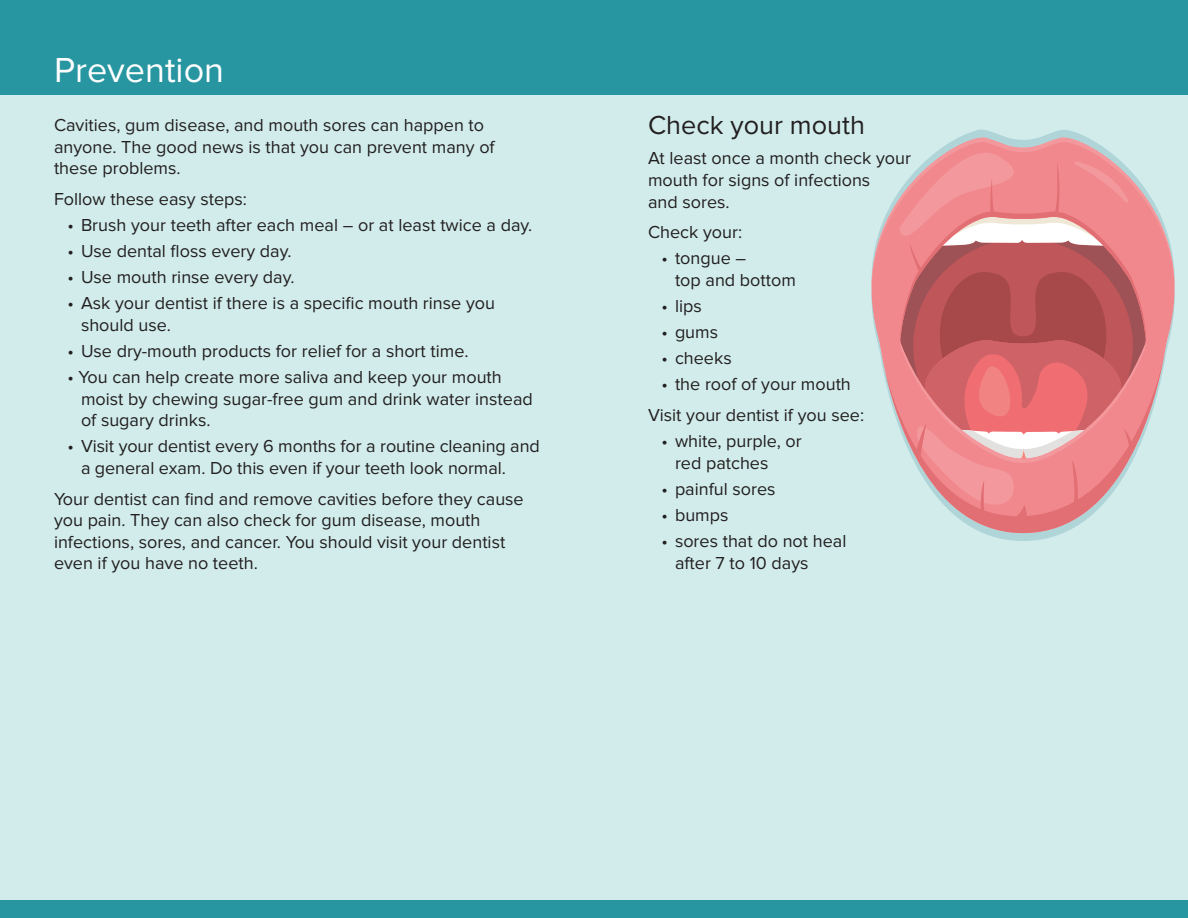
<style>
.page{position:relative;width:1188px;height:918px;background:#d1eceb}
.page>*{position:absolute;margin:0;border:0;box-sizing:border-box;transform-origin:0 0}
.Heads{font:36px "Proxima Nova";color:#fff}
.Subhead{font:27px "Proxima Nova";color:#231f20}
.hanging_indent{font:18px/21.6px "Proxima Nova";color:#231f20}
.text{font:18px/21.6px "Proxima Nova";color:#231f20}
</style>
<div class="page">
<div style="left:0;top:0;width:1188px;height:94px;background:#2796a1"></div>
<svg style="left:983px;top:533px;width:80px;height:8px"></svg>
<svg style="left:871px;top:131px;width:299px;height:246px"></svg>
<svg style="left:885px;top:354px;width:279px;height:179px"></svg>
<svg style="left:1168px;top:291px;width:7px;height:44px"></svg>
<svg style="left:871px;top:138px;width:304px;height:153px"></svg>
<svg style="left:872px;top:290px;width:6px;height:45px"></svg>
<svg style="left:887px;top:153px;width:271px;height:352px"></svg>
<div style="left:0;top:900px;width:1188px;height:18px;background:#2796a1"></div>
<p class="Heads" style="left:54px;top:50px;width:172px">Prevention</p>
<p class="text" style="left:54px;top:115px;width:442px">Cavities, gum disease, and mouth sores can happen to anyone. The good news is that you can prevent many of these problems.</p>
<p class="text" style="left:54px;top:188px;width:195px">Follow these easy steps:</p>
<p class="hanging_indent" style="left:68px;top:214px;width:466px">• Brush your teeth after each meal – or at least twice a day.</p>
<p class="hanging_indent" style="left:68px;top:241px;width:226px">• Use dental floss every day.</p>
<p class="hanging_indent" style="left:68px;top:267px;width:229px">• Use mouth rinse every day.</p>
<p class="hanging_indent" style="left:81px;top:293px;width:416px;text-indent:-14px">• Ask your dentist if there is a specific mouth rinse you should use.</p>
<p class="hanging_indent" style="left:68px;top:340px;width:403px">• Use dry-mouth products for relief for a short time.</p>
<p class="hanging_indent" style="left:81px;top:367px;width:453px;text-indent:-14px">• You can help create more saliva and keep your mouth moist by chewing sugar-free gum and drink water instead of sugary drinks.</p>
<p class="hanging_indent" style="left:81px;top:436px;width:460px;text-indent:-14px">• Visit your dentist every 6 months for a routine cleaning and a general exam. Do this even if your teeth look normal.</p>
<p class="text" style="left:54px;top:488px;width:471px">Your dentist can find and remove cavities before they cause you pain. They can also check for gum disease, mouth infections, sores, and cancer. You should visit your dentist even if you have no teeth.</p>
<p class="Subhead" style="left:648px;top:109px;width:218px">Check your mouth</p>
<p class="text" style="left:648px;top:148px;width:264px">At least once a month check your mouth for signs of infections<br>and sores.</p>
<p class="text" style="left:648px;top:222px;width:96px">Check your:</p>
<p class="hanging_indent" style="left:675px;top:248px;width:122px;text-indent:-14px">• tongue –<br>top and bottom</p>
<p class="hanging_indent" style="left:662px;top:296px;width:42px">• lips</p>
<p class="hanging_indent" style="left:662px;top:322px;width:58px">• gums</p>
<p class="hanging_indent" style="left:662px;top:348px;width:72px">• cheeks</p>
<p class="hanging_indent" style="left:662px;top:374px;width:191px">• the roof of your mouth</p>
<p class="text" style="left:648px;top:404px;width:218px">Visit your dentist if you see:</p>
<p class="hanging_indent" style="left:675px;top:431px;width:128px;text-indent:-14px">• white, purple, or red patches</p>
<p class="hanging_indent" style="left:662px;top:478px;width:116px">• painful sores</p>
<p class="hanging_indent" style="left:662px;top:504px;width:68px">• bumps</p>
<p class="hanging_indent" style="left:675px;top:530px;width:173px;text-indent:-14px">• sores that do not heal after 7 to 10 days</p>
</div>
